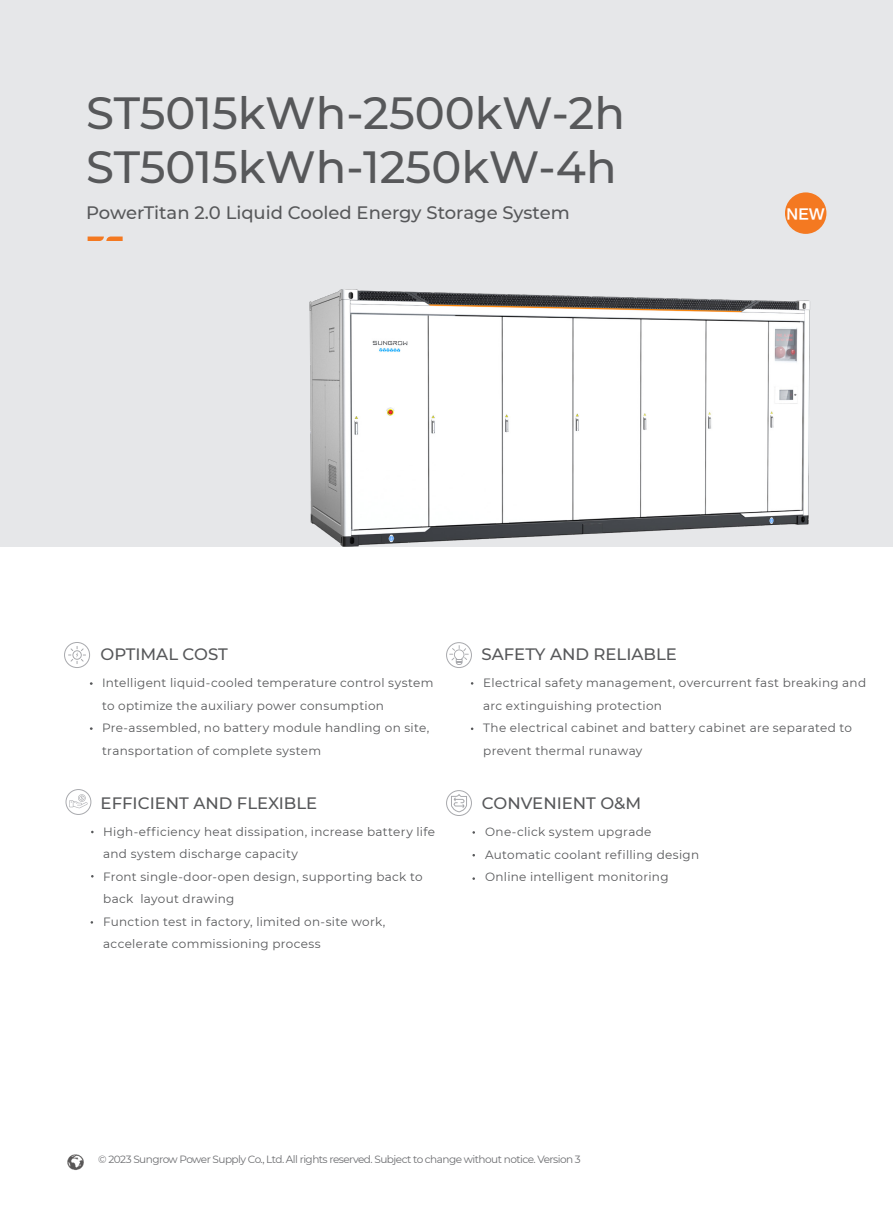
<style>
.page{position:relative;width:893px;height:1212px;background:#fff}
.page>*{position:absolute;margin:0;border:0;box-sizing:border-box;transform-origin:0 0}
.t1{font:500 45px "Montserrat";color:#57585a}
.t2{font:500 18px "Montserrat";color:#57585a}
.t3{font:500 16.5px "Montserrat";color:#57585a}
.t4{font:15px "HY Qi Hei 70 J";color:#fff}
.t5{font:12px/22.5px "Montserrat";letter-spacing:.025em;color:#57585a}
.t6{font:10.5px "Montserrat";letter-spacing:-.05em;color:#6c6d70}
</style>
<div class="page">
<img style="left:67px;top:1154px;width:17px;height:16px">
<div style="left:0;top:0;width:893px;height:547px;background:#e6e7e9"></div>
<svg style="left:88px;top:236px;width:35px;height:5px"></svg>
<svg style="left:68px;top:645px;width:19px;height:20px"></svg>
<div style="left:64px;top:642px;width:26px;height:26px;border:1px solid #a8a9ad;border-radius:50%"></div>
<div style="left:446px;top:642px;width:26px;height:26px;border:1px solid #a8a9ad;border-radius:50%"></div>
<svg style="left:449px;top:645px;width:20px;height:20px"></svg>
<div style="left:446px;top:790px;width:26px;height:26px;border:1px solid #a8a9ad;border-radius:50%"></div>
<svg style="left:451px;top:793px;width:16px;height:20px"></svg>
<div style="left:66px;top:789px;width:25px;height:26px;border:1px solid #a8a9ad;border-radius:50%"></div>
<svg style="left:69px;top:794px;width:19px;height:14px"></svg>
<div style="left:785px;top:192px;width:41px;height:42px;background:#f47921;border-radius:50%"></div>
<img style="left:309px;top:289px;width:501px;height:258px">
<p class="t1" style="left:86px;top:81px;width:540px">ST5015kWh-2500kW-2h</p>
<p class="t1" style="left:86px;top:135px;width:532px">ST5015kWh-1250kW-4h</p>
<p class="t2" style="left:86px;top:200px;width:485px">PowerTitan 2.0 Liquid Cooled Energy Storage System</p>
<p class="t4" style="left:787px;top:202px;width:40px">NEW</p>
<p class="t3" style="left:100px;top:642px;width:129px">OPTIMAL COST</p>
<p class="t5" style="left:102px;top:671px;width:333px">Intelligent liquid-cooled temperature control system to optimize the auxiliary power consumption</p>
<p class="t5" style="left:102px;top:716px;width:329px">Pre-assembled, no battery module handling on site, transportation of complete system</p>
<p class="t3" style="left:101px;top:791px;width:218px">EFFICIENT AND FLEXIBLE</p>
<p class="t5" style="left:103px;top:820px;width:333px">High-efficiency heat dissipation, increase battery life and system discharge capacity</p>
<p class="t5" style="left:103px;top:865px;width:321px">Front single-door-open design, supporting back to back layout drawing</p>
<p class="t5" style="left:103px;top:910px;width:284px">Function test in factory, limited on-site work, accelerate commissioning process</p>
<p class="t3" style="left:481px;top:642px;width:197px">SAFETY AND RELIABLE</p>
<p class="t5" style="left:483px;top:671px;width:384px">Electrical safety management, overcurrent fast breaking and arc extinguishing protection</p>
<p class="t5" style="left:483px;top:716px;width:370px">The electrical cabinet and battery cabinet are separated to prevent thermal runaway</p>
<p class="t3" style="left:482px;top:791px;width:161px">CONVENIENT O&amp;M</p>
<p class="t5" style="left:485px;top:820px;width:168px">One-click system upgrade</p>
<p class="t5" style="left:485px;top:843px;width:216px">Automatic coolant refilling design</p>
<p class="t5" style="left:485px;top:865px;width:185px">Online intelligent monitoring</p>
<p class="t6" style="left:98px;top:1152px;width:484px">© 2023 Sungrow Power Supply Co., Ltd. All rights reserved. Subject to change without notice. Version 3</p>
</div>
